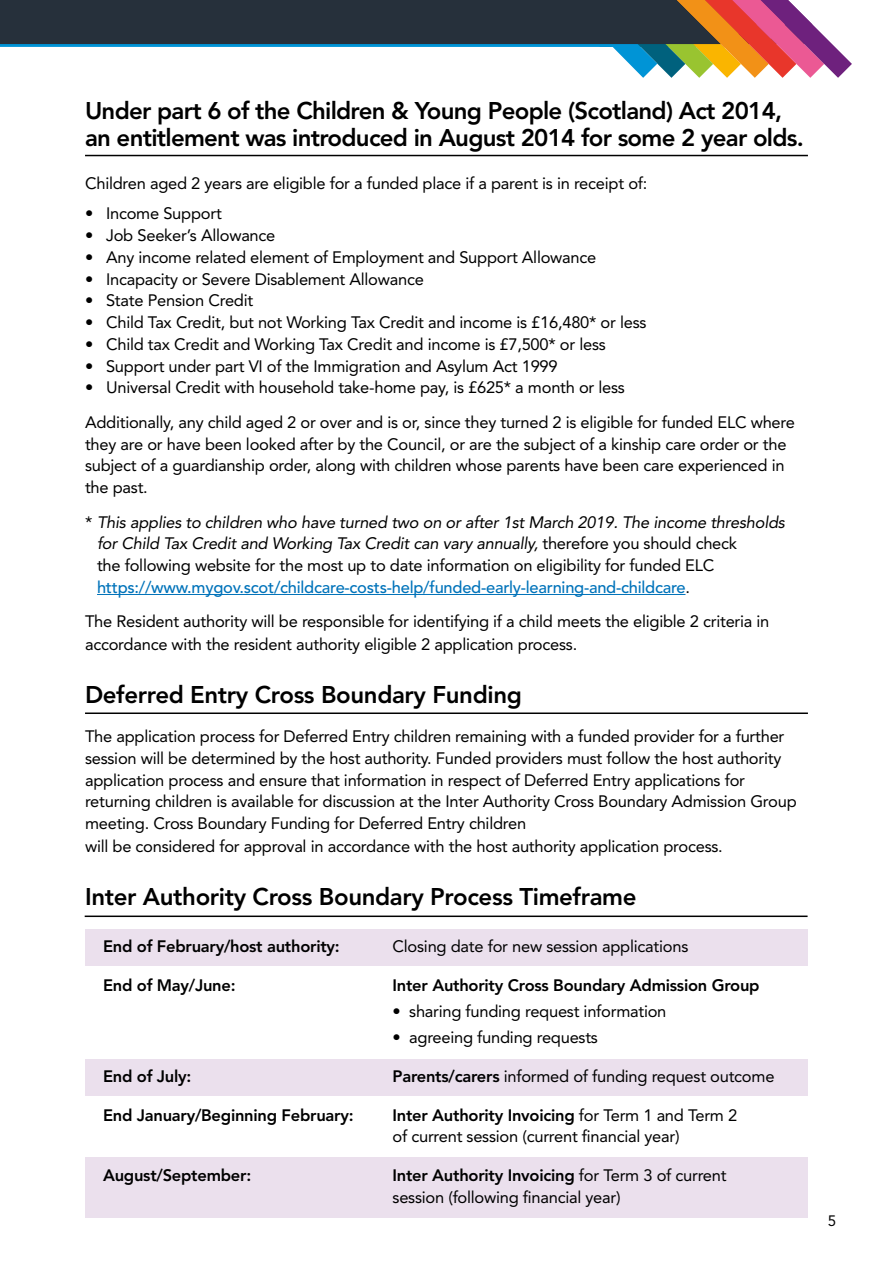
<style>
.page{position:relative;width:893px;height:1263px;background:#fff}
.page>*{position:absolute;margin:0;border:0;box-sizing:border-box;transform-origin:0 0}
.t1{font:800 24px/27px "Avenir LT";letter-spacing:-.03em;color:#000}
.t2{font:16.5px/21.9px "Avenir LT";letter-spacing:-.015em;color:#000}
.t3{font:italic 16.5px/21.8px "Avenir LT";letter-spacing:-.015em;color:#000}
.t4{font:800 16.5px "Avenir LT";letter-spacing:-.015em;color:#000}
.t5{font:15px "Avenir LT";color:#000}
.s1{font-style:normal}
.s2{font-weight:500;font-style:normal;color:#0073ba}
.s3{font-weight:800}
</style>
<div class="page">
<svg style="left:0;top:0;width:852px;height:78px"></svg>
<div style="left:85px;top:1157px;width:723px;height:60px;background:#ebe0ed"></div>
<div style="left:85px;top:1059px;width:723px;height:37px;background:#ebe0ed"></div>
<div style="left:85px;top:929px;width:723px;height:37px;background:#ebe0ed"></div>
<hr style="left:85px;top:915px;width:723px;height:2px;background:#000">
<hr style="left:97px;top:594px;width:588px;height:1px;background:#0073ba">
<hr style="left:85px;top:155px;width:723px;height:1px;background:#000">
<hr style="left:85px;top:712px;width:723px;height:2px;background:#000">
<h1 class="t1" style="left:85px;top:97px;width:720px">Under part 6 of the Children &amp; Young People (Scotland) Act 2014, an entitlement was introduced in August 2014 for some 2 year olds.</h1>
<p class="t2" style="left:85px;top:172px;width:564px">Children aged 2 years are eligible for a funded place if a parent is in receipt of:</p>
<p class="t2" style="left:85px;top:203px;width:138px">• Income Support</p>
<p class="t2" style="left:85px;top:224px;width:192px">• Job Seeker’s Allowance</p>
<p class="t2" style="left:85px;top:246px;width:513px">• Any income related element of Employment and Support Allowance</p>
<p class="t2" style="left:85px;top:268px;width:340px">• Incapacity or Severe Disablement Allowance</p>
<p class="t2" style="left:85px;top:290px;width:170px">• State Pension Credit</p>
<p class="t2" style="left:85px;top:311px;width:563px">• Child Tax Credit, but not Working Tax Credit and income is £16,480* or less</p>
<p class="t2" style="left:85px;top:333px;width:522px">• Child tax Credit and Working Tax Credit and income is £7,500* or less</p>
<p class="t2" style="left:85px;top:355px;width:474px">• Support under part VI of the Immigration and Asylum Act 1999</p>
<p class="t2" style="left:85px;top:370px;width:711px;line-height:34.5px">• Universal Credit with household take-home pay, is £625* a month or less<br>Additionally, any child aged 2 or over and is or, since they turned 2 is eligible for funded ELC where</p>
<p class="t2" style="left:85px;top:433px;width:703px;text-align:justify">they are or have been looked after by the Council, or are the subject of a kinship care order or the subject of a guardianship order, along with children whose parents have been care experienced in the past.</p>
<p class="t3" style="left:97px;top:511px;width:689px;text-indent:-12px"><span class="s1">*</span> This applies to children who have turned two on or after 1st March 2019. The income thresholds for Child Tax Credit and Working Tax Credit can vary annually, <span class="s1">therefore you should check<br>the following website for the most up to date information on eligibility for funded ELC </span><span class="s2">https://www.mygov.scot/childcare-costs-help/funded-early-learning-and-childcare</span><span class="s1">.</span></p>
<p class="t2" style="left:85px;top:610px;width:686px;line-height:22.5px">The Resident authority will be responsible for identifying if a child meets the eligible 2 criteria in accordance with the resident authority eligible 2 application process.</p>
<h1 class="t1" style="left:85px;top:682px;width:438px">Deferred Entry Cross Boundary Funding</h1>
<p class="t2" style="left:85px;top:725px;width:713px">The application process for Deferred Entry children remaining with a funded provider for a further session will be determined by the host authority. Funded providers must follow the host authority application process and ensure that information in respect of Deferred Entry applications for returning children is available for discussion at the Inter Authority Cross Boundary Admission Group meeting. Cross Boundary Funding for Deferred Entry children<br>will be considered for approval in accordance with the host authority application process.</p>
<h1 class="t1" style="left:85px;top:883px;width:553px">Inter Authority Cross Boundary Process Timeframe</h1>
<p class="t4" style="left:103px;top:937px;width:238px">End of February/host authority:</p>
<p class="t2" style="left:393px;top:936px;width:297px">Closing date for new session applications</p>
<p class="t4" style="left:103px;top:976px;width:134px">End of May/June:</p>
<p class="t4" style="left:393px;top:976px;width:369px">Inter Authority Cross Boundary Admission Group</p>
<p class="t2" style="left:393px;top:1001px;width:275px">• sharing funding request information</p>
<p class="t2" style="left:393px;top:1027px;width:207px">• agreeing funding requests</p>
<p class="t4" style="left:103px;top:1066px;width:90px">End of July:</p>
<p class="t2" style="left:393px;top:1065px;width:383px"><span class="s3">Parents/carers</span> informed of funding request outcome</p>
<p class="t4" style="left:103px;top:1105px;width:252px">End January/Beginning February:</p>
<p class="t2" style="left:393px;top:1104px;width:346px"><span class="s3">Inter Authority Invoicing</span> for Term 1 and Term 2 of current session (current financial year)</p>
<p class="t4" style="left:103px;top:1166px;width:150px">August/September:</p>
<p class="t2" style="left:393px;top:1165px;width:336px"><span class="s3">Inter Authority Invoicing</span> for Term 3 of current session (following financial year)</p>
<p class="t5" style="left:828px;top:1212px;width:10px">5</p>
</div>
